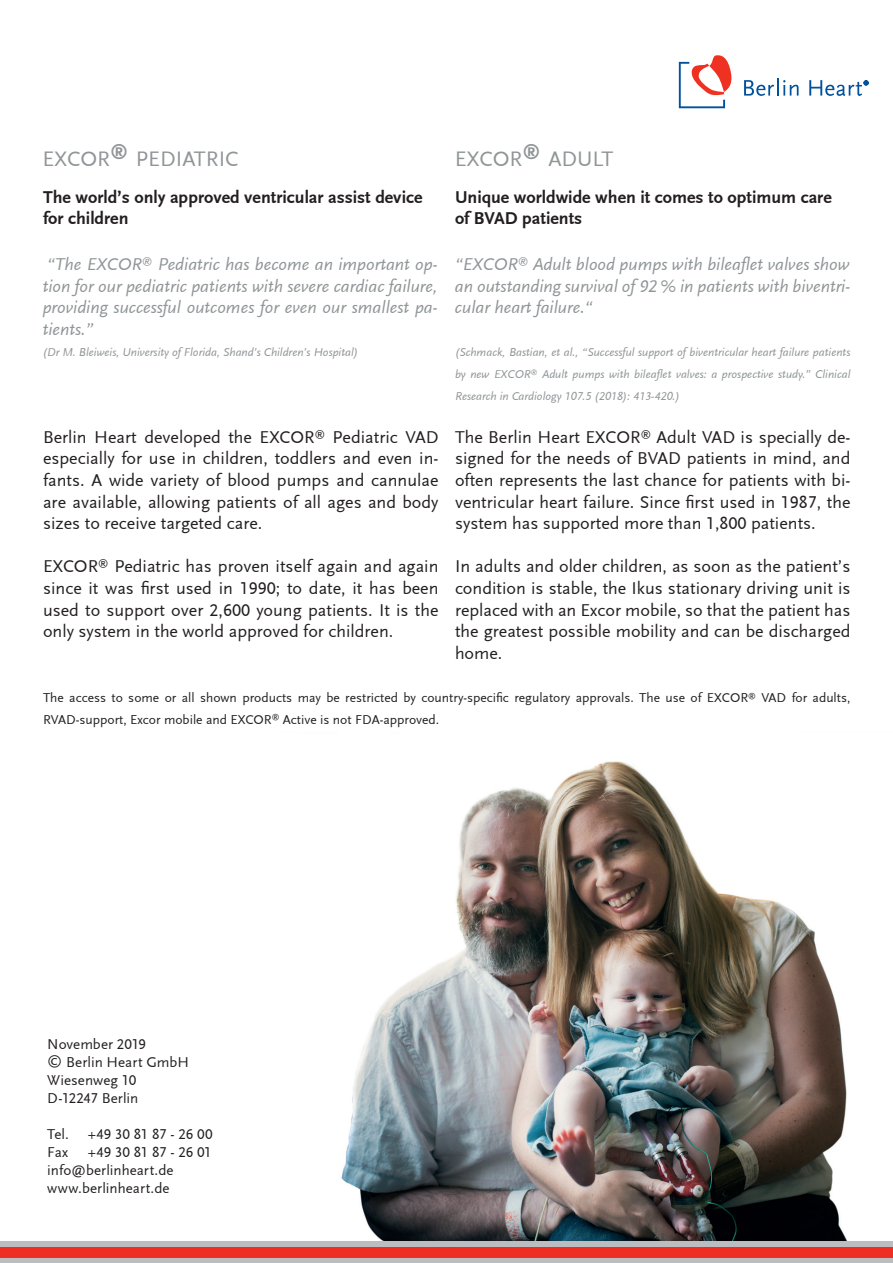
<style>
.page{position:relative;width:893px;height:1263px;background:#fff}
.page>*{position:absolute;margin:0;border:0;box-sizing:border-box;transform-origin:0 0}
.t1{font:22.05px "Scala Sans LF";color:#909597}
.t2{font:700 18.3px "Scala Sans LF";color:#909597}
.t3{font:18px/21.6px "Scala Sans LF";color:#231f20;text-align:justify}
.t4{font:italic 18px/21.6px "Scala Sans LF";color:#909597;text-align:justify}
.t5{font:700 18px/21.6px "Scala Sans LF";color:#231f20}
.t6{font:15px/18px "Scala Sans LF";color:#231f20}
.t7{font:13.5px/21.6px "Scala Sans LF";color:#231f20}
.t8{font:italic 12px/21.6px "Scala Sans LF";color:#909597;text-align:justify}
</style>
<div class="page">
<img style="left:341px;top:761px;width:506px;height:480px">
<div style="left:0;top:1241px;width:893px;height:22px;background:#bcbdc0"></div>
<div style="left:0;top:1247px;width:893px;height:10px;background:#ee2e22"></div>
<svg style="left:679px;top:55px;width:53px;height:53px"></svg>
<svg style="left:744px;top:79px;width:54px;height:17px"></svg>
<svg style="left:809px;top:80px;width:59px;height:16px"></svg>
<p class="t2" style="left:110px;top:140px;width:19px">®</p>
<p class="t1" style="left:136px;top:147px;width:104px">PEDIATRIC</p>
<p class="t1" style="left:455px;top:147px;width:69px">EXCOR</p>
<p class="t2" style="left:522px;top:140px;width:19px">®</p>
<p class="t1" style="left:548px;top:147px;width:66px">ADULT</p>
<p class="t1" style="left:43px;top:147px;width:69px">EXCOR</p>
<p class="t5" style="left:43px;top:187px;width:381px">The world’s only approved ventricular assist device for children</p>
<p class="t4" style="left:43px;top:254px;width:396px">“The EXCOR<sup>®</sup> Pediatric has become an important op&shy;tion for our pediatric patients with severe cardiac failure, providing successful outcomes for even our smallest pa&shy;tients.”</p>
<p class="t8" style="left:43px;top:342px;width:317px">(Dr M. Bleiweis, University of Florida, Shand’s Children’s Hospital)</p>
<p class="t3" style="left:43px;top:426px;width:397px">Berlin Heart developed the EXCOR<sup>®</sup> Pediatric VAD especially for use in children, toddlers and even in&shy;fants. A wide variety of blood pumps and cannulae are available, allowing patients of all ages and body sizes to receive targeted care.</p>
<p class="t3" style="left:43px;top:556px;width:397px">EXCOR<sup>®</sup> Pediatric has proven itself again and again since it was first used in 1990; to date, it has been used to support over 2,600 young patients. It is the only system in the world approved for children.</p>
<p class="t5" style="left:455px;top:187px;width:378px">Unique worldwide when it comes to optimum care of BVAD patients</p>
<p class="t4" style="left:455px;top:254px;width:397px">“EXCOR<sup>®</sup> Adult blood pumps with bileaflet valves show an outstanding survival of 92 % in patients with biventri&shy;cular heart failure.“</p>
<p class="t8" style="left:455px;top:342px;width:397px">(Schmack, Bastian, et al., “Successful support of biventricular heart failure patients by new EXCOR<sup>®</sup> Adult pumps with bileaflet valves: a prospective study.” Clinical Research in Cardiology 107.5 (2018): 413-420.)</p>
<p class="t3" style="left:455px;top:426px;width:397px">The Berlin Heart EXCOR<sup>®</sup> Adult VAD is specially de&shy;signed for the needs of BVAD patients in mind, and often represents the last chance for patients with bi&shy;ventricular heart failure. Since first used in 1987, the system has supported more than 1,800 patients.</p>
<p class="t3" style="left:455px;top:556px;width:397px">In adults and older children, as soon as the patient’s condition is stable, the Ikus stationary driving unit is replaced with an Excor mobile, so that the patient has the greatest possible mobility and can be discharged home.</p>
<p class="t7" style="left:43px;top:687px;width:809px">The access to some or all shown products may be restricted by country-specific regulatory approvals. The use of EXCOR<sup>®</sup> VAD for adults,<br>RVAD-support, Excor mobile and EXCOR<sup>®</sup> Active is not FDA-approved.</p>
<p class="t6" style="left:47px;top:1035px;width:143px">November 2019<br>© Berlin Heart GmbH<br>Wiesenweg 10<br>D-12247 Berlin</p>
<p class="t6" style="left:47px;top:1125px;width:23px">Tel.</p>
<p class="t6" style="left:88px;top:1125px;width:126px">+49 30 81 87 - 26 00</p>
<p class="t6" style="left:47px;top:1143px;width:22px">Fax</p>
<p class="t6" style="left:47px;top:1143px;width:166px;text-indent:40px">+49 30 81 87 - 26 01 info@berlinheart.de www.berlinheart.de</p>
</div>
